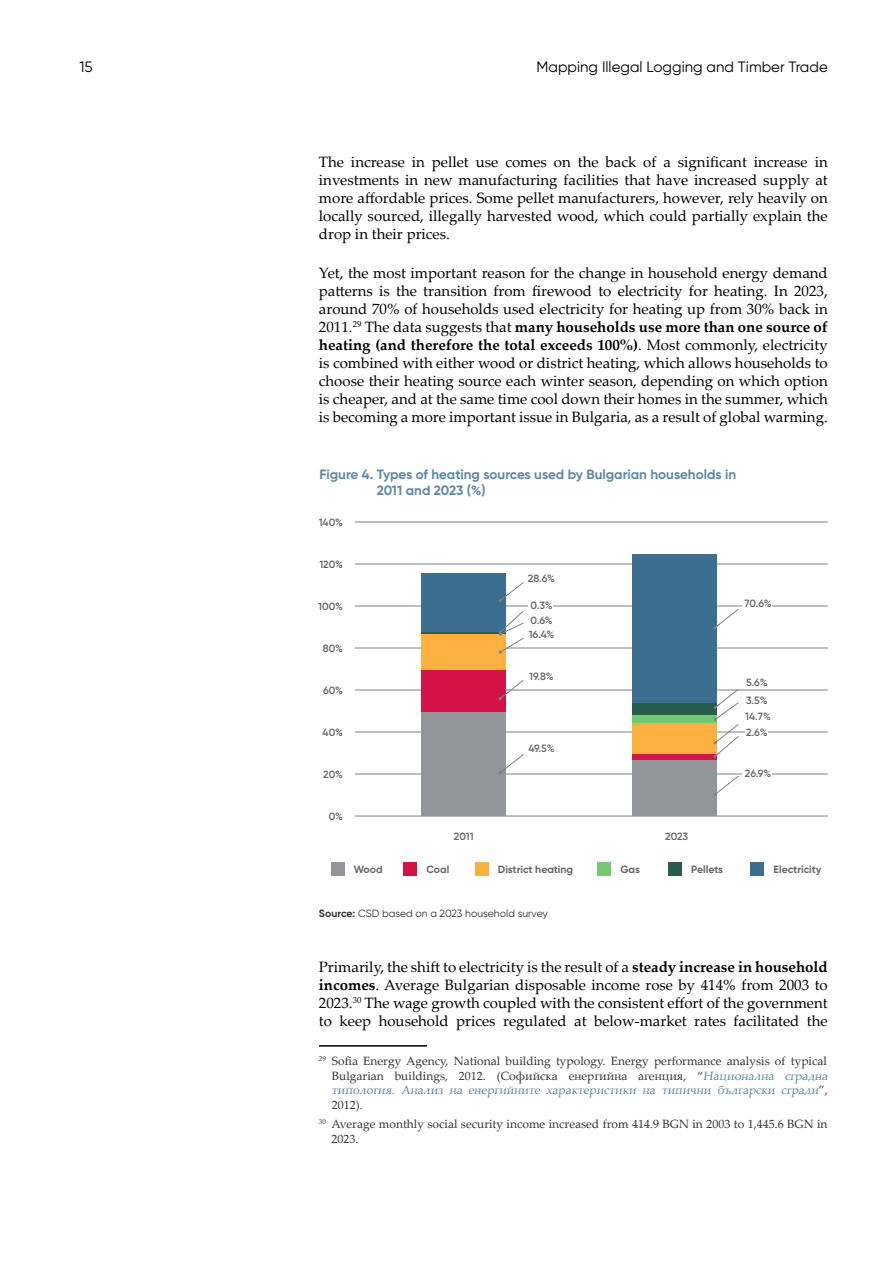
<style>
.page{position:relative;width:893px;height:1263px;background:#fff}
.page>*{position:absolute;margin:0;border:0;box-sizing:border-box;transform-origin:0 0}
.t1{font:15px/18px "Palatino Linotype";color:#000;text-align:justify}
.t2{font:15px "Gilroy";color:#000}
.t3{font:700 13.5px/16.2px "Gilroy";color:#6089a6}
.t4{font:12px/14.4px "Palatino Linotype";color:#333}
.t5{font:600 10.5px/18px "Gilroy";color:#666}
.t6{font:700 10.5px "Gilroy";color:#666}
.t7{font:10.5px "Gilroy";color:#333}
.s1{font-weight:700}
.s2{color:#6089a6}
</style>
<div class="page">
<hr style="left:319px;top:1045px;width:108px;height:2px;background:#000">
<hr style="left:355px;top:774px;width:473px;height:1px;background:#808080">
<hr style="left:355px;top:732px;width:473px;height:1px;background:#808080">
<hr style="left:355px;top:690px;width:473px;height:1px;background:#808080">
<hr style="left:355px;top:648px;width:473px;height:1px;background:#808080">
<hr style="left:355px;top:606px;width:473px;height:1px;background:#808080">
<hr style="left:355px;top:564px;width:473px;height:1px;background:#808080">
<hr style="left:355px;top:522px;width:473px;height:1px;background:#808080">
<hr style="left:355px;top:816px;width:473px;height:1px;background:#808080">
<div style="left:751px;top:862px;width:13px;height:14px;background:#3b6e8f"></div>
<div style="left:475px;top:862px;width:13px;height:14px;background:#fbb040"></div>
<div style="left:331px;top:862px;width:13px;height:14px;background:#939598"></div>
<div style="left:403px;top:862px;width:14px;height:14px;background:#d31245"></div>
<div style="left:668px;top:862px;width:14px;height:14px;background:#285c4d"></div>
<div style="left:597px;top:862px;width:14px;height:14px;background:#73c971"></div>
<hr style="left:421px;top:633px;width:85px;height:3px;background:#73c971">
<div style="left:421px;top:573px;width:85px;height:60px;background:#3b6e8f"></div>
<svg style="left:499px;top:582px;width:25px;height:20px"></svg>
<div style="left:421px;top:711px;width:85px;height:105px;background:#939598"></div>
<svg style="left:499px;top:754px;width:25px;height:20px"></svg>
<div style="left:528px;top:600px;width:25px;height:9px;background:#fff"></div>
<hr style="left:421px;top:632px;width:85px;height:1px;background:#285c4d">
<div style="left:421px;top:635px;width:85px;height:37px;background:#fbb040"></div>
<div style="left:421px;top:670px;width:85px;height:41px;background:#d31245"></div>
<svg style="left:499px;top:680px;width:25px;height:20px"></svg>
<div style="left:742px;top:599px;width:30px;height:8px;background:#fff"></div>
<div style="left:632px;top:555px;width:85px;height:150px;background:#3b6e8f"></div>
<svg style="left:714px;top:609px;width:25px;height:20px"></svg>
<div style="left:632px;top:703px;width:85px;height:12px;background:#285c4d"></div>
<div style="left:632px;top:715px;width:85px;height:9px;background:#73c971"></div>
<div style="left:632px;top:723px;width:85px;height:31px;background:#fbb040"></div>
<div style="left:742px;top:768px;width:29px;height:8px;background:#fff"></div>
<div style="left:632px;top:760px;width:85px;height:56px;background:#939598"></div>
<svg style="left:714px;top:775px;width:25px;height:21px"></svg>
<div style="left:745px;top:727px;width:23px;height:9px;background:#fff"></div>
<div style="left:632px;top:754px;width:85px;height:6px;background:#d31245"></div>
<svg style="left:714px;top:689px;width:25px;height:69px"></svg>
<svg style="left:498px;top:611px;width:26px;height:43px"></svg>
<p class="t2" style="left:79px;top:58px;width:15px">15</p>
<p class="t2" style="left:537px;top:58px;width:293px">Mapping Illegal Logging and Timber Trade</p>
<p class="t1" style="left:319px;top:152px;width:510px">The increase in pellet use comes on the back of a significant increase in investments in new manufacturing facilities that have increased supply at more affordable prices. Some pellet manufacturers, however, rely heavily on locally sourced, illegally harvested wood, which could partially explain the drop in their prices.</p>
<p class="t1" style="left:319px;top:263px;width:510px">Yet, the most important reason for the change in household energy demand patterns is the transition from firewood to electricity for heating. In 2023, around 70% of households used electricity for heating up from 30% back in 2011.<sup>29</sup> The data suggests that <span class="s1">many households use more than one source of heating (and therefore the total exceeds 100%)</span>. Most commonly, electricity is combined with either wood or district heating, which allows households to choose their heating source each winter season, depending on which option is cheaper, and at the same time cool down their homes in the summer, which is becoming a more important issue in Bulgaria, as a result of global warming.</p>
<p class="t3" style="left:377px;top:466px;width:361px;text-indent:-57px">Figure 4. Types of heating sources used by Bulgarian households in<br>2011 and 2023 (%)</p>
<p class="t5" style="left:319px;top:513px;width:26px">140%</p>
<p class="t5" style="left:319px;top:555px;width:25px">120%</p>
<p class="t5" style="left:318px;top:597px;width:26px">100%</p>
<p class="t5" style="left:323px;top:639px;width:22px">80%</p>
<p class="t5" style="left:323px;top:681px;width:21px">60%</p>
<p class="t5" style="left:323px;top:723px;width:22px">40%</p>
<p class="t5" style="left:323px;top:765px;width:21px">20%</p>
<p class="t5" style="left:528px;top:569px;width:29px">28.6%</p>
<p class="t5" style="left:530px;top:596px;width:24px">0.3%</p>
<p class="t5" style="left:529px;top:625px;width:27px">16.4%</p>
<p class="t5" style="left:529px;top:667px;width:26px">19.8%</p>
<p class="t5" style="left:530px;top:611px;width:24px">0.6%</p>
<p class="t5" style="left:528px;top:739px;width:28px">49.5%</p>
<p class="t5" style="left:745px;top:595px;width:29px">70.6%</p>
<p class="t5" style="left:746px;top:673px;width:23px">5.6%<br>3.5%</p>
<p class="t5" style="left:745px;top:707px;width:27px">14.7%</p>
<p class="t5" style="left:746px;top:723px;width:23px">2.6%</p>
<p class="t5" style="left:745px;top:764px;width:28px">26.9%</p>
<p class="t5" style="left:329px;top:807px;width:16px">0%</p>
<p class="t5" style="left:454px;top:827px;width:21px">2011</p>
<p class="t5" style="left:665px;top:827px;width:25px">2023</p>
<p class="t6" style="left:354px;top:863px;width:30px">Wood</p>
<p class="t6" style="left:426px;top:863px;width:24px">Coal</p>
<p class="t6" style="left:498px;top:863px;width:77px">District heating</p>
<p class="t6" style="left:620px;top:863px;width:21px">Gas</p>
<p class="t6" style="left:691px;top:863px;width:33px">Pellets</p>
<p class="t6" style="left:773px;top:863px;width:49px">Electricity</p>
<p class="t7" style="left:319px;top:907px;width:231px"><span class="s1">Source:</span> CSD based on a 2023 household survey</p>
<p class="t1" style="left:319px;top:957px;width:510px">Primarily, the shift to electricity is the result of a <span class="s1">steady increase in household incomes</span>. Average Bulgarian disposable income rose by 414% from 2003 to 2023.<sup>30</sup> The wage growth coupled with the consistent effort of the government to keep household prices regulated at below-market rates facilitated the</p>
<p class="t4" style="left:332px;top:1054px;width:499px;text-indent:-13px"><sup>29</sup> Sofia Energy Agency, National building typology. Energy performance analysis of typical Bulgarian buildings, 2012. (Софийска енергийна агенция, “<span class="s2">Национална сградна типология. Анализ на енергийните характеристики на типични български сгради</span>”, 2012).</p>
<p class="t4" style="left:331px;top:1116px;width:498px;text-indent:-13px"><sup>30</sup> Average monthly social security income increased from 414.9 BGN in 2003 to 1,445.6 BGN in<br>2023.</p>
</div>
